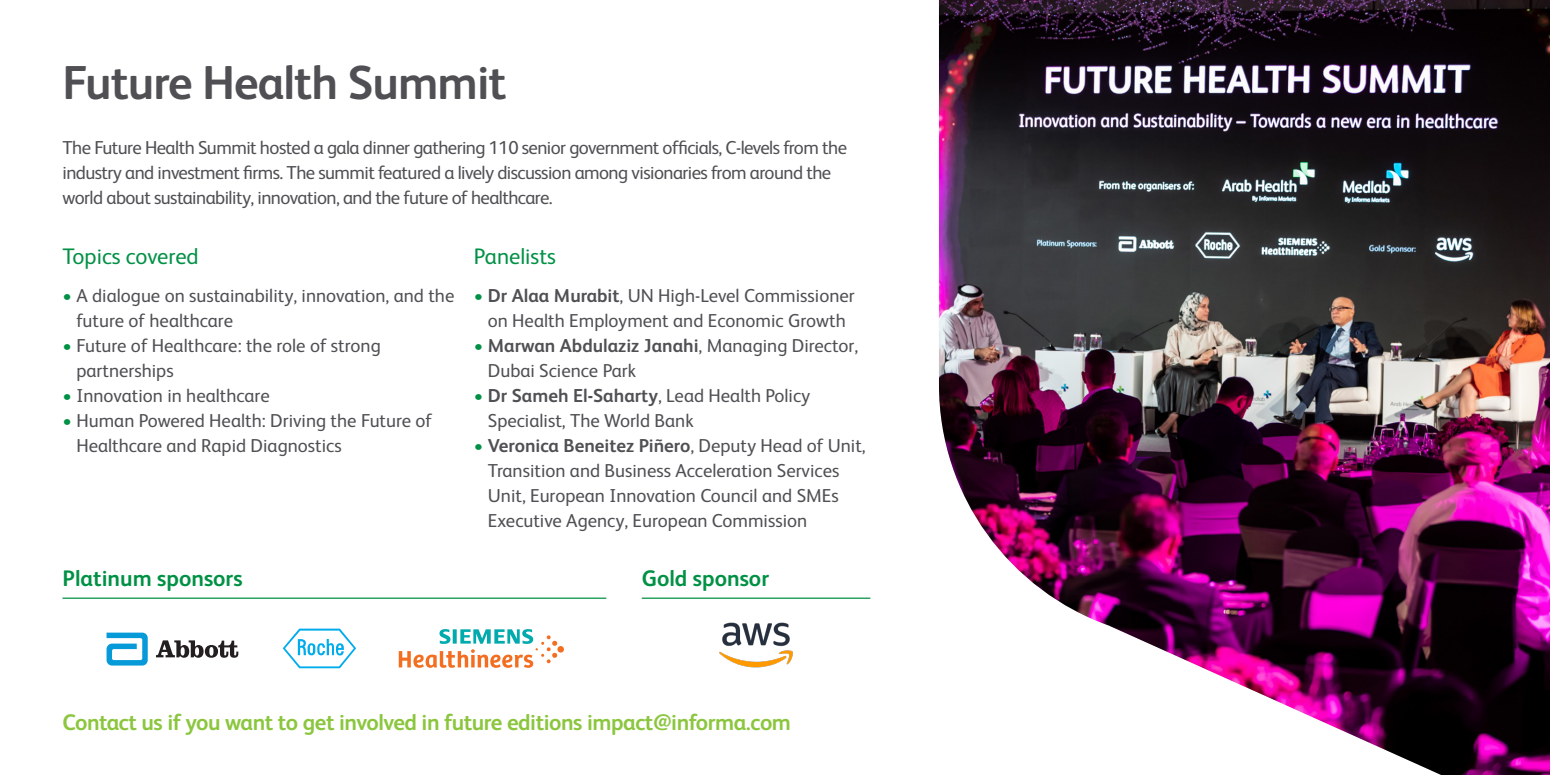
<style>
.page{position:relative;width:1550px;height:775px;background:#fff}
.page>*{position:absolute;margin:0;border:0;box-sizing:border-box;transform-origin:0 0}
.t1{font:700 47.62px "FS Albert";letter-spacing:-.02em;color:#504f53}
.t2{font:700 22.5px "FS Albert";letter-spacing:-.02em;color:#8bc63e}
.t3{font:700 22.5px "FS Albert";color:#009145}
.t4{font:22.5px "FS Albert";color:#009145}
.t5{font:18.75px/25px "FS Albert";color:#504f53}
.t6{font:18.75px/25px "FS Albert";letter-spacing:-.03em;color:#504f53}
.s1{color:#009145}
.s2{font-weight:700}
</style>
<div class="page">
<img style="left:939px;top:0;width:611px;height:775px">
<svg style="left:282px;top:628px;width:58px;height:41px"></svg>
<svg style="left:283px;top:629px;width:73px;height:39px"></svg>
<svg style="left:107px;top:633px;width:41px;height:33px"></svg>
<svg style="left:156px;top:640px;width:82px;height:18px"></svg>
<svg style="left:399px;top:629px;width:165px;height:39px"></svg>
<img style="left:719px;top:623px;width:74px;height:44px">
<hr style="left:62px;top:598px;width:544px;height:1px;background:#009145">
<hr style="left:642px;top:598px;width:228px;height:1px;background:#009145">
<h1 class="t1" style="left:62px;top:50px;width:446px">Future Health Summit</h1>
<p class="t6" style="left:62px;top:134px;width:786px">The Future Health Summit hosted a gala dinner gathering 110 senior government officials, C-levels from the industry and investment firms. The summit featured a lively discussion among visionaries from around the world about sustainability, innovation, and the future of healthcare.</p>
<p class="t4" style="left:62px;top:241px;width:138px">Topics covered</p>
<p class="t4" style="left:474px;top:241px;width:84px">Panelists</p>
<p class="t5" style="left:76px;top:282px;width:380px;text-indent:-14px"><span class="s1">•</span> A dialogue on sustainability, innovation, and the future of healthcare</p>
<p class="t5" style="left:76px;top:332px;width:306px;text-indent:-14px"><span class="s1">•</span> Future of Healthcare: the role of strong partnerships</p>
<p class="t5" style="left:62px;top:382px;width:209px"><span class="s1">•</span> Innovation in healthcare</p>
<p class="t5" style="left:76px;top:407px;width:357px;text-indent:-14px"><span class="s1">•</span> Human Powered Health: Driving the Future of<br>Healthcare and Rapid Diagnostics</p>
<p class="t5" style="left:474px;top:282px;width:382px;text-align:center"><span class="s1">•</span> <span class="s2">Dr Alaa Murabit</span>, UN High-Level Commissioner on Health Employment and Economic Growth</p>
<p class="t5" style="left:488px;top:332px;width:372px;text-indent:-14px"><span class="s1">•</span> <span class="s2">Marwan Abdulaziz Janahi</span>, Managing Director,<br>Dubai Science Park</p>
<p class="t5" style="left:488px;top:382px;width:324px;text-indent:-14px"><span class="s1">•</span> <span class="s2">Dr Sameh El-Saharty</span>, Lead Health Policy<br>Specialist, The World Bank</p>
<p class="t5" style="left:488px;top:432px;width:379px;text-indent:-14px"><span class="s1">•</span> <span class="s2">Veronica Beneitez Piñero</span>, Deputy Head of Unit, Transition and Business Acceleration Services Unit, European Innovation Council and SMEs Executive Agency, European Commission</p>
<p class="t3" style="left:62px;top:563px;width:182px">Platinum sponsors</p>
<p class="t3" style="left:642px;top:563px;width:129px">Gold sponsor</p>
<p class="t2" style="left:62px;top:707px;width:730px">Contact us if you want to get involved in future editions impact@informa.com</p>
</div>
